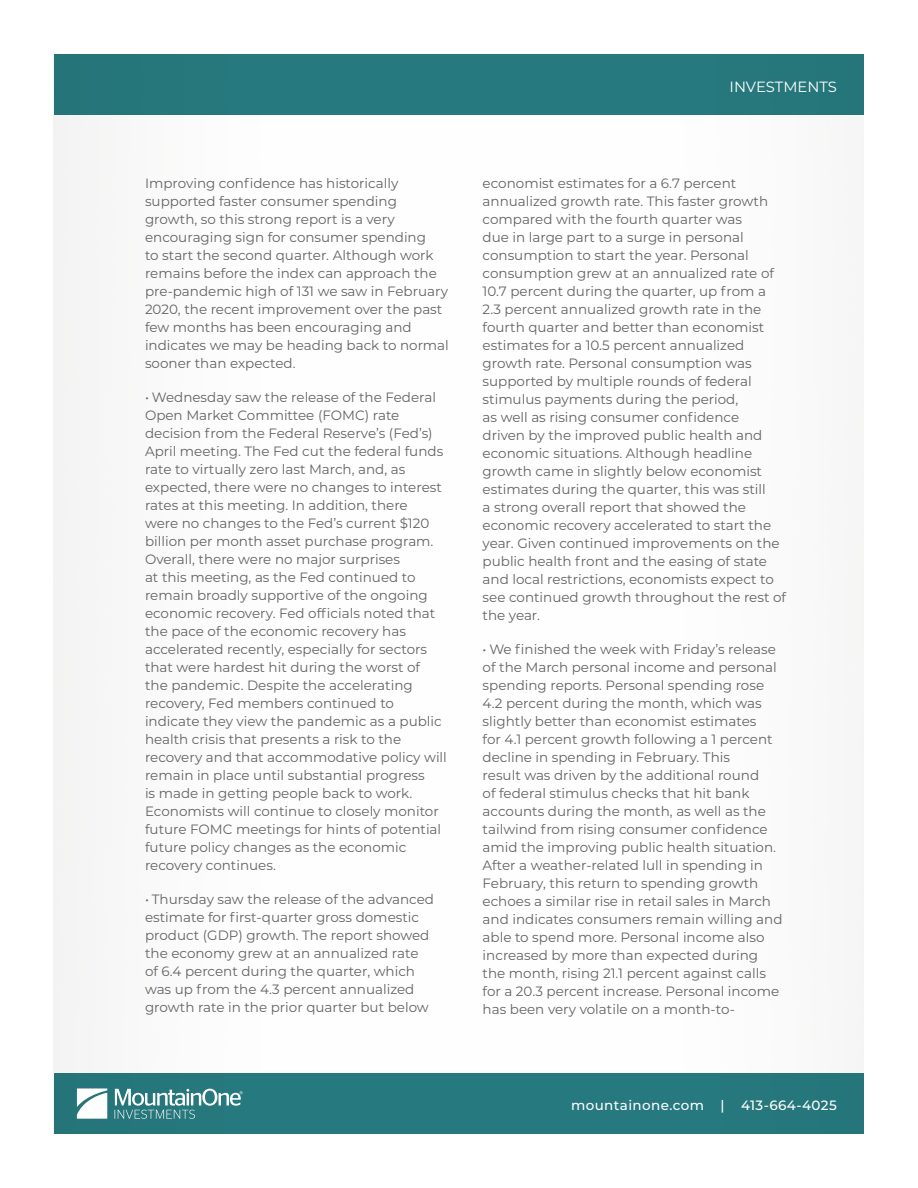
<style>
.page{position:relative;width:918px;height:1188px;background:#fff}
.page>*{position:absolute;margin:0;border:0;box-sizing:border-box;transform-origin:0 0}
.t1{font:14.85px "Montserrat";color:#fff}
.t2{font:13.5px/18px "Montserrat";color:#636366}
.t3{font:500 13.5px "Montserrat";letter-spacing:.03em;color:#fff}
</style>
<div class="page">
<div style="left:54px;top:1073px;width:810px;height:61px;background:#277a7f"></div>
<div style="left:54px;top:54px;width:810px;height:61px;background:#277a7f"></div>
<svg style="left:77px;top:1088px;width:30px;height:31px"></svg>
<svg style="left:115px;top:1089px;width:128px;height:30px"></svg>
<p class="t1" style="left:730px;top:76px;width:109px">INVESTMENTS</p>
<p class="t2" style="left:145px;top:174px;width:305px">Improving confidence has historically supported faster consumer spending growth, so this strong report is a very encouraging sign for consumer spending<br>to start the second quarter. Although work remains before the index can approach the pre-pandemic high of 131 we saw in February 2020, the recent improvement over the past few months has been encouraging and indicates we may be heading back to normal sooner than expected.</p>
<p class="t2" style="left:145px;top:388px;width:303px">• Wednesday saw the release of the Federal Open Market Committee (FOMC) rate decision from the Federal Reserve’s (Fed’s)<br>April meeting. The Fed cut the federal funds rate to virtually zero last March, and, as expected, there were no changes to interest rates at this meeting. In addition, there<br>were no changes to the Fed’s current $120 billion per month asset purchase program.<br>Overall, there were no major surprises<br>at this meeting, as the Fed continued to remain broadly supportive of the ongoing economic recovery. Fed officials noted that the pace of the economic recovery has accelerated recently, especially for sectors that were hardest hit during the worst of<br>the pandemic. Despite the accelerating recovery, Fed members continued to indicate they view the pandemic as a public health crisis that presents a risk to the recovery and that accommodative policy will remain in place until substantial progress<br>is made in getting people back to work.<br>Economists will continue to closely monitor future FOMC meetings for hints of potential future policy changes as the economic recovery continues.</p>
<p class="t2" style="left:145px;top:890px;width:291px">• Thursday saw the release of the advanced estimate for first-quarter gross domestic product (GDP) growth. The report showed the economy grew at an annualized rate of 6.4 percent during the quarter, which was up from the 4.3 percent annualized growth rate in the prior quarter but below</p>
<p class="t2" style="left:483px;top:174px;width:305px">economist estimates for a 6.7 percent annualized growth rate. This faster growth compared with the fourth quarter was<br>due in large part to a surge in personal consumption to start the year. Personal consumption grew at an annualized rate of 10.7 percent during the quarter, up from a 2.3 percent annualized growth rate in the fourth quarter and better than economist estimates for a 10.5 percent annualized growth rate. Personal consumption was supported by multiple rounds of federal stimulus payments during the period,<br>as well as rising consumer confidence<br>driven by the improved public health and economic situations. Although headline growth came in slightly below economist estimates during the quarter, this was still<br>a strong overall report that showed the economic recovery accelerated to start the year. Given continued improvements on the public health front and the easing of state and local restrictions, economists expect to see continued growth throughout the rest of the year.</p>
<p class="t2" style="left:483px;top:640px;width:301px">• We finished the week with Friday’s release of the March personal income and personal spending reports. Personal spending rose 4.2 percent during the month, which was slightly better than economist estimates<br>for 4.1 percent growth following a 1 percent decline in spending in February. This<br>result was driven by the additional round<br>of federal stimulus checks that hit bank accounts during the month, as well as the tailwind from rising consumer confidence amid the improving public health situation.<br>After a weather-related lull in spending in February, this return to spending growth echoes a similar rise in retail sales in March and indicates consumers remain willing and able to spend more. Personal income also increased by more than expected during the month, rising 21.1 percent against calls for a 20.3 percent increase. Personal income has been very volatile on a month-to-</p>
<p class="t3" style="left:571px;top:1096px;width:267px">mountainone.com | 413-664-4025</p>
</div>
